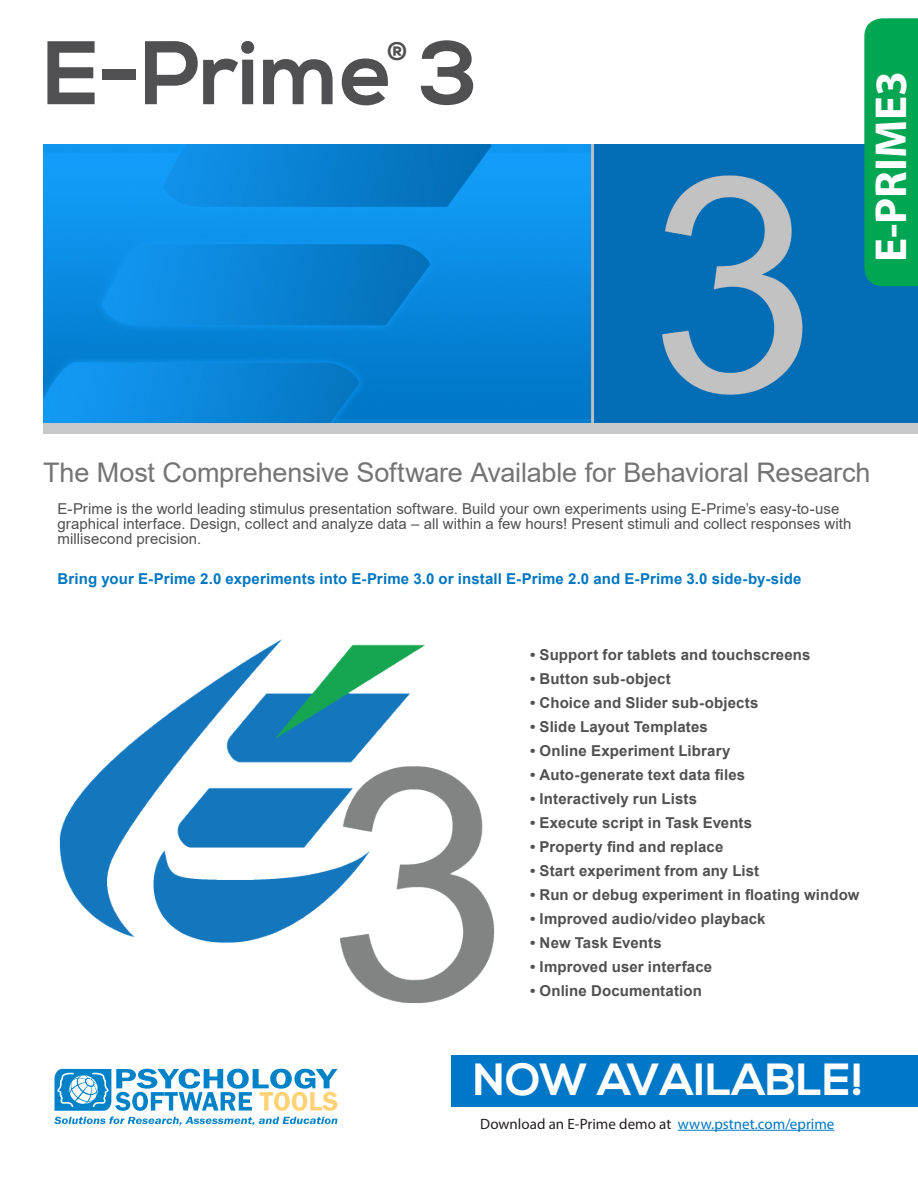
<style>
.page{position:relative;width:918px;height:1188px;background:#fff}
.page>*{position:absolute;margin:0;border:0;box-sizing:border-box;transform-origin:0 0}
.t1{font:700 90px "Nexa";color:#505052}
.t2{font:700 45px "Nexa";color:#fff}
.t3{font:700 45px "Myriad Pro";color:#fff}
.t4{font:27px "Arial";letter-spacing:-.005em;color:#737473}
.t5{font:700 25.35px "Nexa";color:#505052}
.t6{font:700 15px "Arial";letter-spacing:.01em;color:#505052}
.t7{font:15px/15px "Arial";letter-spacing:.005em;color:#505052}
.t8{font:700 15px "Arial";letter-spacing:.01em;color:#0077c0}
.t9{font:15px "Myriad Pro";color:#231f20}
.s1{color:#0077c0}
</style>
<div class="page">
<hr style="left:678px;top:1130px;width:156px;height:1px;background:#0077c0">
<svg style="left:54px;top:1069px;width:284px;height:57px"></svg>
<div style="left:451px;top:1055px;width:467px;height:52px;background:#0077c7"></div>
<div style="left:43px;top:145px;width:875px;height:289px;background:#c7c8ca"></div>
<img style="left:43px;top:144px;width:875px;height:278px">
<img style="left:59px;top:639px;width:435px;height:364px">
<div style="left:864px;top:18px;width:54px;height:268px;background:#00a652"></div>
<p class="t1" style="left:43px;top:21px;width:437px">E-Prime 3</p>
<p class="t5" style="left:385px;top:37px;width:25px">®</p>
<p class="t3" style="left:862px;top:262px;width:193px;rotate:-90deg">E-PRIME3</p>
<p class="t4" style="left:43px;top:454px;width:829px">The Most Comprehensive Software Available for Behavioral Research</p>
<p class="t7" style="left:58px;top:501px;width:795px">E-Prime is the world leading stimulus presentation software. Build your own experiments using E-Prime’s easy-to-use graphical interface. Design, collect and analyze data – all within a few hours! Present stimuli and collect responses with millisecond precision.</p>
<p class="t8" style="left:58px;top:568px;width:745px">Bring your E-Prime 2.0 experiments into E-Prime 3.0 or install E-Prime 2.0 and E-Prime 3.0 side-by-side</p>
<p class="t6" style="left:530px;top:644px;width:282px">• Support for tablets and touchscreens</p>
<p class="t6" style="left:530px;top:668px;width:142px">• Button sub-object</p>
<p class="t6" style="left:530px;top:692px;width:230px">• Choice and Slider sub-objects</p>
<p class="t6" style="left:530px;top:716px;width:179px">• Slide Layout Templates</p>
<p class="t6" style="left:530px;top:740px;width:202px">• Online Experiment Library</p>
<p class="t6" style="left:530px;top:764px;width:217px">• Auto-generate text data files</p>
<p class="t6" style="left:530px;top:788px;width:168px">• Interactively run Lists</p>
<p class="t6" style="left:530px;top:812px;width:224px">• Execute script in Task Events</p>
<p class="t6" style="left:530px;top:836px;width:195px">• Property find and replace</p>
<p class="t6" style="left:530px;top:860px;width:231px">• Start experiment from any List</p>
<p class="t6" style="left:530px;top:884px;width:331px">• Run or debug experiment in floating window</p>
<p class="t6" style="left:530px;top:908px;width:237px">• Improved audio/video playback</p>
<p class="t6" style="left:530px;top:932px;width:133px">• New Task Events</p>
<p class="t6" style="left:530px;top:956px;width:184px">• Improved user interface</p>
<p class="t6" style="left:530px;top:980px;width:173px">• Online Documentation</p>
<p class="t2" style="left:473px;top:1054px;width:393px">NOW AVAILABLE!</p>
<p class="t9" style="left:480px;top:1114px;width:356px">Download an E-Prime demo at <span class="s1">www.pstnet.com/eprime</span></p>
</div>
